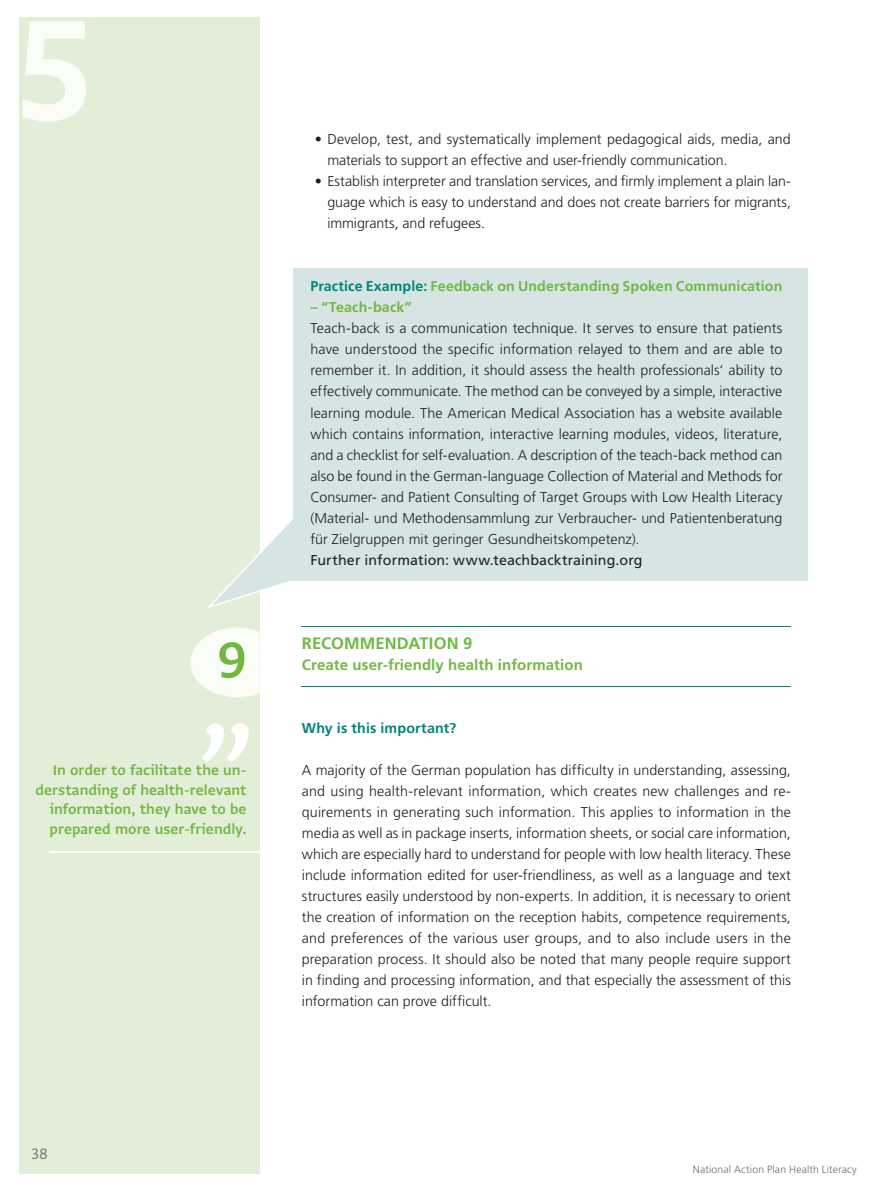
<style>
.page{position:relative;width:893px;height:1191px;background:#fff}
.page>*{position:absolute;margin:0;border:0;box-sizing:border-box;transform-origin:0 0}
.t1{font:169.2px "Greta Sans Std Bld";color:#fafcf8}
.t2{font:60px "Greta Sans Std Sm Bld";color:#73b743}
.t3{font:18px "Greta Sans Std";color:#7a7c7c}
.t4{font:16.5px/19.5px "Greta Sans Std Sm Bld";color:#73b743;text-align:right}
.t5{font:700 16.5px "Frutiger LT";letter-spacing:.005em;color:#73b743}
.t6{font:700 15px "Frutiger LT";letter-spacing:.005em;color:#73b743}
.t7{font:300 14.25px/21px "Frutiger LT";color:#231f20;text-align:justify}
.t8{font:700 14.25px "Frutiger LT";letter-spacing:.01em;color:#73b743}
.t9{font:14.25px "Frutiger LT";letter-spacing:.005em;color:#231f20}
.t10{font:700 14.25px "Frutiger LT";letter-spacing:.01em;color:#00867b}
.t11{font:300 10.5px "Frutiger LT";letter-spacing:.01em;color:#6c6d70}
.s1{color:#00867b}
</style>
<div class="page">
<div style="left:19px;top:18px;width:241px;height:1155px;background:#e2eed7"></div>
<svg style="left:207px;top:519px;width:86px;height:90px"></svg>
<div style="left:293px;top:268px;width:515px;height:61px;background:#d6e5e3"></div>
<div style="left:293px;top:310px;width:515px;height:250px;background:#d6e5e3"></div>
<div style="left:293px;top:541px;width:515px;height:40px;background:#d6e5e3"></div>
<hr style="left:302px;top:626px;width:489px;height:1px;background:#00867b">
<hr style="left:302px;top:686px;width:489px;height:1px;background:#00867b">
<svg style="left:190px;top:627px;width:70px;height:70px"></svg>
<svg style="left:202px;top:723px;width:47px;height:39px"></svg>
<hr style="left:50px;top:851px;width:214px;height:1px;background:#fff">
<h1 class="t1" style="left:15px;top:-30px;width:80px">5</h1>
<h2 class="t2" style="left:217px;top:624px;width:32px">9</h2>
<p class="t4" style="left:36px;top:760px;width:213px">In order to facilitate the un&shy;derstanding of health-relevant information, they have to be prepared more user-friendly.</p>
<p class="t3" style="left:31px;top:1142px;width:18px">38</p>
<p class="t7" style="left:327px;top:129px;width:465px;text-indent:-13px">• Develop, test, and systematically implement pedagogical aids, media, and materials to support an effective and user-friendly communication.</p>
<p class="t7" style="left:327px;top:171px;width:465px;text-indent:-13px">• Establish interpreter and translation services, and firmly implement a plain lan&shy;guage which is easy to understand and does not create barriers for migrants, immigrants, and refugees.</p>
<p class="t8" style="left:310px;top:278px;width:473px"><span class="s1">Practice Example:</span> Feedback on Understanding Spoken Communication</p>
<p class="t8" style="left:310px;top:299px;width:103px">– “Teach-back”</p>
<p class="t7" style="left:310px;top:318px;width:474px">Teach-back is a communication technique. It serves to ensure that patients have understood the specific information relayed to them and are able to remember it. In addition, it should assess the health professionals‘ ability to effectively communicate. The method can be conveyed by a simple, interactive learning module. The American Medical Association has a website available which contains information, interactive learning modules, videos, literature, and a checklist for self-evaluation. A description of the teach-back method can also be found in the German-language Collection of Material and Methods for Consumer- and Patient Consulting of Target Groups with Low Health Literacy (Material- und Methodensammlung zur Verbraucher- und Patientenberatung für Zielgruppen mit geringer Gesundheitskompetenz).</p>
<p class="t9" style="left:310px;top:551px;width:334px">Further information: www.teachbacktraining.org</p>
<p class="t5" style="left:302px;top:633px;width:172px">RECOMMENDATION 9</p>
<p class="t6" style="left:302px;top:655px;width:282px">Create user-friendly health information</p>
<p class="t10" style="left:302px;top:719px;width:156px">Why is this important?</p>
<p class="t7" style="left:302px;top:759px;width:490px">A majority of the German population has difficulty in understanding, as sessing, and using health-relevant information, which creates new challenges and re&shy;quirements in generating such information. This applies to information in the media as well as in package inserts, information sheets, or social care information, which are especially hard to understand for people with low health literacy. These include information edited for user-friendliness, as well as a language and text structures easily understood by non-experts. In addition, it is necessary to orient the creation of information on the reception habits, competence requirements, and preferences of the various user groups, and to also include users in the preparation process. It should also be noted that many people require support in finding and processing information, and that especially the assessment of this information can prove difficult.</p>
<p class="t11" style="left:693px;top:1163px;width:165px">National Action Plan Health Literacy</p>
</div>
